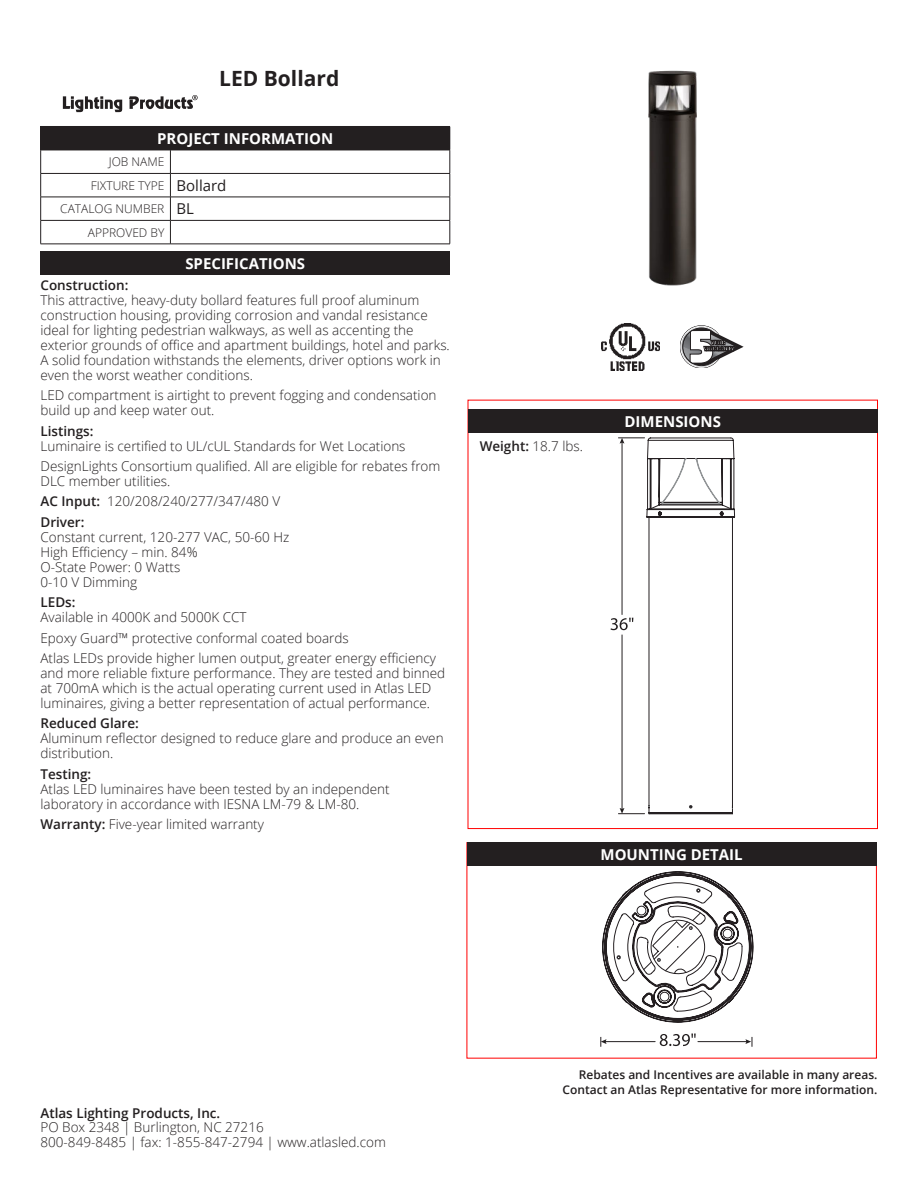
<style>
.page{position:relative;width:918px;height:1188px;background:#fff}
.page>*{position:absolute;margin:0;border:0;box-sizing:border-box;transform-origin:0 0}
.t1{font:700 21px "Open Sans";color:#231f20}
.t2{font:700 15px "Open Sans";color:#fff}
.t3{font:300 13.5px/15px "Open Sans";color:#231f20}
.t4{font:600 13.5px "Open Sans";color:#231f20}
.t5{font:600 12px/15px "Open Sans";color:#231f20;text-align:right}
.t6{font:300 12px "Open Sans";color:#231f20}
.s1{font-weight:400;font-size:15px}
.s2{font-weight:600}
</style>
<div class="page">
<img style="left:602px;top:323px;width:58px;height:47px">
<svg style="left:680px;top:326px;width:64px;height:42px"></svg>
<img style="left:648px;top:70px;width:49px;height:216px">
<div style="left:467px;top:842px;width:409px;height:24px;background:#231f20"></div>
<svg style="left:611px;top:437px;width:125px;height:378px"></svg>
<svg style="left:602px;top:871px;width:152px;height:152px"></svg>
<svg style="left:660px;top:1034px;width:36px;height:12px"></svg>
<hr style="left:605px;top:1041px;width:50px;height:1px;background:#231f20">
<svg style="left:600px;top:1037px;width:7px;height:10px"></svg>
<hr style="left:698px;top:1041px;width:49px;height:1px;background:#231f20">
<svg style="left:745px;top:1037px;width:8px;height:10px"></svg>
<svg style="left:62px;top:96px;width:60px;height:16px"></svg>
<svg style="left:129px;top:95px;width:69px;height:14px"></svg>
<div style="left:41px;top:126px;width:409px;height:24px;background:#231f20"></div>
<hr style="left:41px;top:150px;width:129px;height:1px;background:#231f20">
<hr style="left:41px;top:173px;width:129px;height:1px;background:#231f20">
<hr style="left:41px;top:197px;width:129px;height:1px;background:#231f20">
<hr style="left:41px;top:220px;width:129px;height:1px;background:#231f20">
<svg style="left:40px;top:127px;width:1px;height:117px"></svg>
<svg style="left:170px;top:127px;width:281px;height:117px"></svg>
<hr style="left:41px;top:244px;width:129px;height:1px;background:#231f20">
<hr style="left:170px;top:244px;width:280px;height:1px;background:#231f20">
<div style="left:41px;top:251px;width:409px;height:24px;background:#231f20"></div>
<div style="left:468px;top:409px;width:410px;height:24px;background:#231f20"></div>
<h1 class="t1" style="left:219px;top:70px;width:122px">LED Bollard</h1>
<p class="t2" style="left:157px;top:133px;width:178px">PROJECT INFORMATION</p>
<p class="t6" style="left:109px;top:157px;width:57px">JOB NAME</p>
<p class="t6" style="left:91px;top:181px;width:137px">FIXTURE TYPE <span class="s1">Bollard</span></p>
<p class="t6" style="left:60px;top:204px;width:135px">CATALOG NUMBER <span class="s1">BL</span></p>
<p class="t6" style="left:88px;top:228px;width:78px">APPROVED BY</p>
<p class="t2" style="left:185px;top:258px;width:121px">SPECIFICATIONS</p>
<p class="t4" style="left:40px;top:279px;width:89px">Construction:</p>
<p class="t3" style="left:40px;top:294px;width:411px">This attractive, heavy-duty bollard features full proof aluminum construction housing, providing corrosion and vandal resistance ideal for lighting pedestrian walkways, as well as accenting the exterior grounds of office and apartment buildings, hotel and parks.<br>A solid foundation withstands the elements, driver options work in even the worst weather conditions.</p>
<p class="t3" style="left:40px;top:389px;width:398px">LED compartment is airtight to prevent fogging and condensation build up and keep water out.</p>
<p class="t4" style="left:40px;top:425px;width:55px">Listings:</p>
<p class="t3" style="left:40px;top:435px;width:401px;line-height:20.4px">Luminaire is certified to UL/cUL Standards for Wet Locations<br>DesignLights Consortium qualified. All are eligible for rebates from</p>
<p class="t3" style="left:40px;top:472px;width:241px;line-height:20.4px">DLC member utilities.<br><span class="s2">AC Input:</span> 120/208/240/277/347/480 V<br><span class="s2">Driver:</span></p>
<p class="t3" style="left:40px;top:531px;width:250px">Constant current, 120-277 VAC, 50-60 Hz<br>High Efficiency – min. 84%<br>O-State Power: 0 Watts<br>0-10 V Dimming</p>
<p class="t4" style="left:40px;top:597px;width:37px">LEDs:</p>
<p class="t3" style="left:40px;top:608px;width:397px;line-height:20.4px">Available in 4000K and 5000K CCT<br>Epoxy Guard™ protective conformal coated boards<br>Atlas LEDs provide higher lumen output, greater energy efficiency</p>
<p class="t3" style="left:40px;top:665px;width:406px">and more reliable fixture performance. They are tested and binned at 700mA which is the actual operating current used in Atlas LED luminaires, giving a better representation of actual performance.</p>
<p class="t4" style="left:40px;top:718px;width:100px">Reduced Glare:</p>
<p class="t3" style="left:40px;top:731px;width:405px">Aluminum reflector designed to reduce glare and produce an even distribution.</p>
<p class="t4" style="left:40px;top:768px;width:52px">Testing:</p>
<p class="t3" style="left:40px;top:783px;width:351px">Atlas LED luminaires have been tested by an independent laboratory in accordance with IESNA LM-79 &amp; LM-80.</p>
<p class="t3" style="left:40px;top:818px;width:225px"><span class="s2">Warranty:</span> Five-year limited warranty</p>
<p class="t3" style="left:480px;top:440px;width:105px"><span class="s2">Weight:</span> 18.7 lbs.</p>
<p class="t2" style="left:625px;top:415px;width:98px">DIMENSIONS</p>
<p class="t2" style="left:601px;top:848px;width:144px">MOUNTING DETAIL</p>
<p class="t4" style="left:40px;top:1107px;width:181px">Atlas Lighting Products, Inc.</p>
<p class="t3" style="left:40px;top:1122px;width:347px">PO Box 2348 | Burlington, NC 27216<br>800-849-8485 | fax: 1-855-847-2794 | www.atlasled.com</p>
<p class="t5" style="left:563px;top:1068px;width:316px">Rebates and Incentives are available in many areas.<br>Contact an Atlas Representative for more information.</p>
</div>
